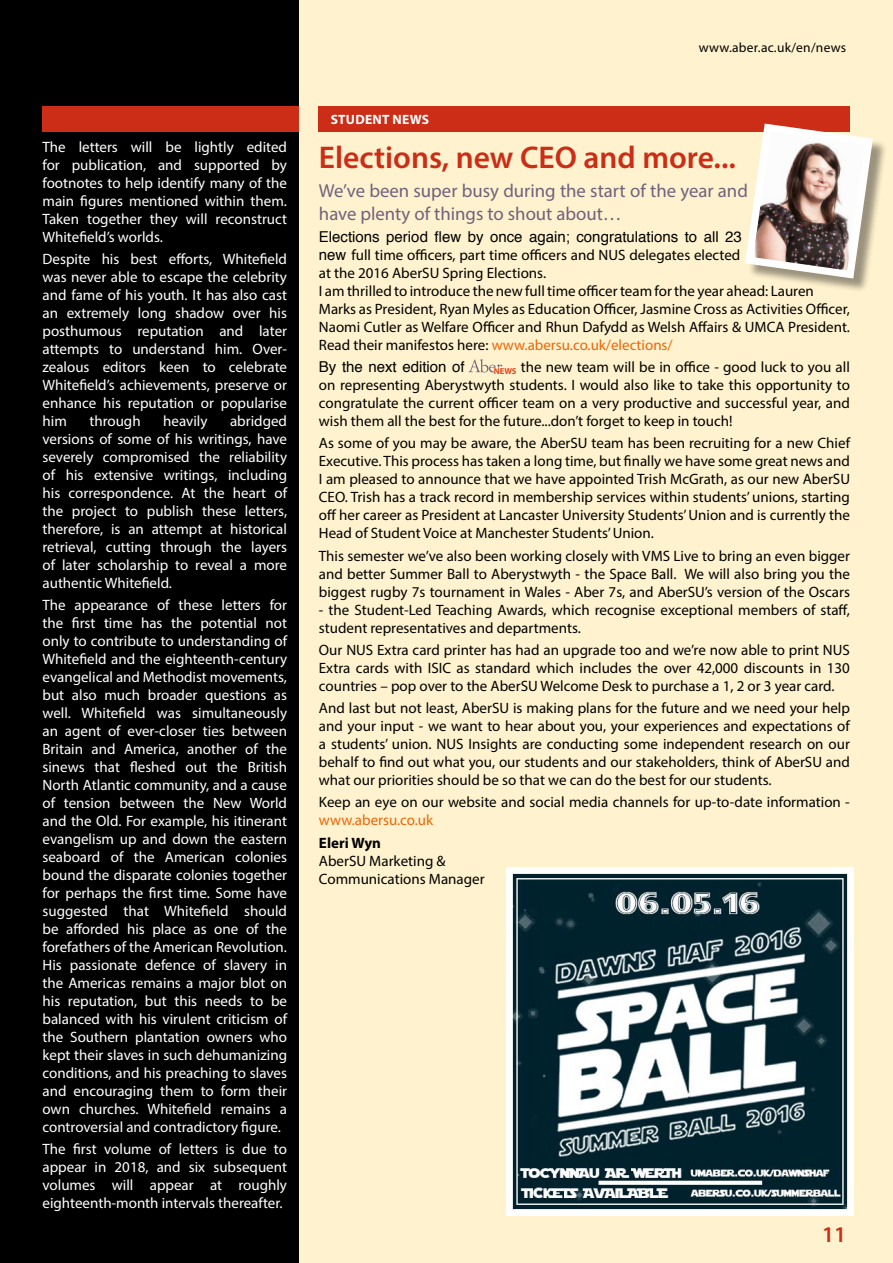
<style>
.page{position:relative;width:893px;height:1263px;background:#fff}
.page>*{position:absolute;margin:0;border:0;box-sizing:border-box;transform-origin:0 0}
.t1{font:600 31.5px "Myriad Pro";color:#cb2d17}
.t2{font:600 22.5px "Myriad Pro";color:#cb2d17}
.t3{font:18.75px/22.5px "Myriad Pro";color:#70627c}
.t4{font:15px/18px "Myriad Pro";color:#000;text-align:justify}
.t5{font:15px/18px "Myriad Pro";color:#fff;text-align:justify}
.t6{font:15px "Helvetica";color:#000}
.t7{font:15px "Myriad Pro";color:#ec6608}
.t8{font:700 15px "Myriad Pro";color:#000}
.t9{font:13.5px "Myriad Pro";letter-spacing:.02em;color:#000}
.t10{font:700 13.5px "Myriad Pro";letter-spacing:.02em;color:#fff}
.s1{font-family:"Helvetica"}
.s2{color:#ec6608}
</style>
<div class="page">
<div style="left:0;top:0;width:300px;height:1263px;background:#000"></div>
<div style="left:43px;top:106px;width:807px;height:26px;background:#cb2d17"></div>
<div style="left:300px;top:0;width:593px;height:1263px;background:#fff2ce"></div>
<div style="left:318px;top:106px;width:531px;height:26px;background:#cb2d17"></div>
<div style="left:747px;top:126px;width:140px;height:167px;background:#000;opacity:.4"></div>
<img style="left:745px;top:119px;width:132px;height:164px">
<svg style="left:469px;top:359px;width:33px;height:13px"></svg>
<img style="left:506px;top:867px;width:348px;height:348px">
<p class="t5" style="left:43px;top:137px;width:246px">The letters will be lightly edited for publication, and supported by footnotes to help identify many of the main figures mentioned within them.<br>Taken together they will reconstruct Whitefield’s worlds.</p>
<p class="t5" style="left:43px;top:250px;width:246px">Despite his best efforts, Whitefield was never able to escape the celebrity and fame of his youth. It has also cast an extremely long shadow over his posthumous reputation and later attempts to understand him. Over&shy;zealous editors keen to celebrate Whitefield’s achievements, preserve or enhance his reputation or popularise him</p>
<p class="t5" style="left:43px;top:412px;width:246px;text-indent:187px">abridged versions of some of his writings, have severely compromised the reliability of his extensive writings, including his correspondence. At the heart of the project to publish these letters, therefore, is an attempt at historical retrieval, cutting through the layers of later scholarship to reveal a more authentic Whitefield.</p>
<p class="t5" style="left:43px;top:596px;width:246px">The appearance of these letters for the first time has the potential not only to contribute to understanding of Whitefield and the eighteenth-century evangelical and Methodist movements, but also much broader questions as well. Whitefield was simultaneously an agent of ever-closer ties between Britain and America, another of the sinews that fleshed out the British North Atlantic community, and a cause of tension between the New World and the Old. For example, his itinerant evangelism up and down the eastern seaboard of the American colonies bound the disparate colonies together for perhaps the first time. Some have suggested that Whitefield should be afforded his place as one of the forefathers of the American Revolution.<br>His passionate defence of slavery in the Americas remains a major blot on his reputation, but this needs to be balanced with his virulent criticism of the Southern plantation owners who kept their slaves in such dehumanizing conditions, and his preaching to slaves and encouraging them to form their own churches. Whitefield remains a controversial and contradictory figure.</p>
<p class="t5" style="left:43px;top:1140px;width:246px">The first volume of letters is due to appear in 2018, and six subsequent volumes will appear at roughly eighteenth-month intervals thereafter.</p>
<p class="t5" style="left:89px;top:412px;width:53px">through</p>
<p class="t5" style="left:163px;top:412px;width:46px">heavily</p>
<p class="t9" style="left:699px;top:39px;width:149px">www.aber.ac.uk/en/news</p>
<p class="t10" style="left:331px;top:111px;width:100px">STUDENT NEWS</p>
<h1 class="t1" style="left:319px;top:138px;width:418px">Elections, new CEO and more...</h1>
<p class="t3" style="left:319px;top:179px;width:430px">We’ve been super busy during the start of the year and have plenty of things to shout about…</p>
<p class="t6" style="left:319px;top:225px;width:424px">Elections period flew by once again; congratulations to all 23</p>
<p class="t4" style="left:319px;top:246px;width:533px;text-align:left"><span class="s1">new</span> full time officers, part time officers and NUS delegates elected<br>at the 2016 AberSU Spring Elections.<br>I am thrilled to introduce the new full time officer team for the year ahead: Lauren Marks as President, Ryan Myles as Education Officer, Jasmine Cross as Activities Officer, Naomi Cutler as Welfare Officer and Rhun Dafydd as Welsh Affairs &amp; UMCA President.<br>Read their manifestos here: <span class="s2">www.abersu.co.uk/elections/</span></p>
<p class="t6" style="left:319px;top:355px;width:147px">By the next edition of</p>
<p class="t4" style="left:319px;top:358px;width:533px;text-indent:175px"><sub>NEWS</sub> the new team will be in office - good luck to you all on representing Aberystwyth students. I would also like to take this opportunity to congratulate the current officer team on a very productive and successful year, and wish them all the best for the future...don’t forget to keep in touch!</p>
<p class="t4" style="left:319px;top:434px;width:533px">As some of you may be aware, the AberSU team has been recruiting for a new Chief Executive. This process has taken a long time, but finally we have some great news and I am pleased to announce that we have appointed Trish McGrath, as our new AberSU CEO. Trish has a track record in membership services within students’ unions, starting off her career as President at Lancaster University Students’ Union and is currently the Head of Student Voice at Manchester Students’ Union.</p>
<p class="t4" style="left:319px;top:546px;width:533px">This semester we’ve also been working closely with VMS Live to bring an even bigger and better Summer Ball to Aberystwyth - the Space Ball. We will also bring you the biggest rugby 7s tournament in Wales - Aber 7s, and AberSU’s version of the Oscars</p>
<p class="t4" style="left:319px;top:600px;width:533px">- the Student-Led Teaching Awards, which recognise exceptional members of staff, student representatives and departments.</p>
<p class="t4" style="left:319px;top:641px;width:532px">Our NUS Extra card printer has had an upgrade too and we’re now able to print NUS Extra cards with ISIC as standard which includes the over 42,000 discounts in 130 countries – pop over to the AberSU Welcome Desk to purchase a 1, 2 or 3 year card.</p>
<p class="t4" style="left:319px;top:699px;width:533px">And last but not least, AberSU is making plans for the future and we need your help and your input - we want to hear about you, your experiences and expectations of a students’ union. NUS Insights are conducting some independent research on our behalf to find out what you, our students and our stakeholders, think of AberSU and what our priorities should be so that we can do the best for our students.</p>
<p class="t4" style="left:319px;top:793px;width:532px">Keep an eye on our website and social media channels for up-to-date information -</p>
<p class="t7" style="left:319px;top:811px;width:116px">www.abersu.co.uk</p>
<p class="t8" style="left:319px;top:833px;width:64px">Eleri Wyn</p>
<p class="t4" style="left:319px;top:851px;width:167px">AberSU Marketing &amp;<br>Communications Manager</p>
<h2 class="t2" style="left:822px;top:1220px;width:26px">11</h2>
</div>
